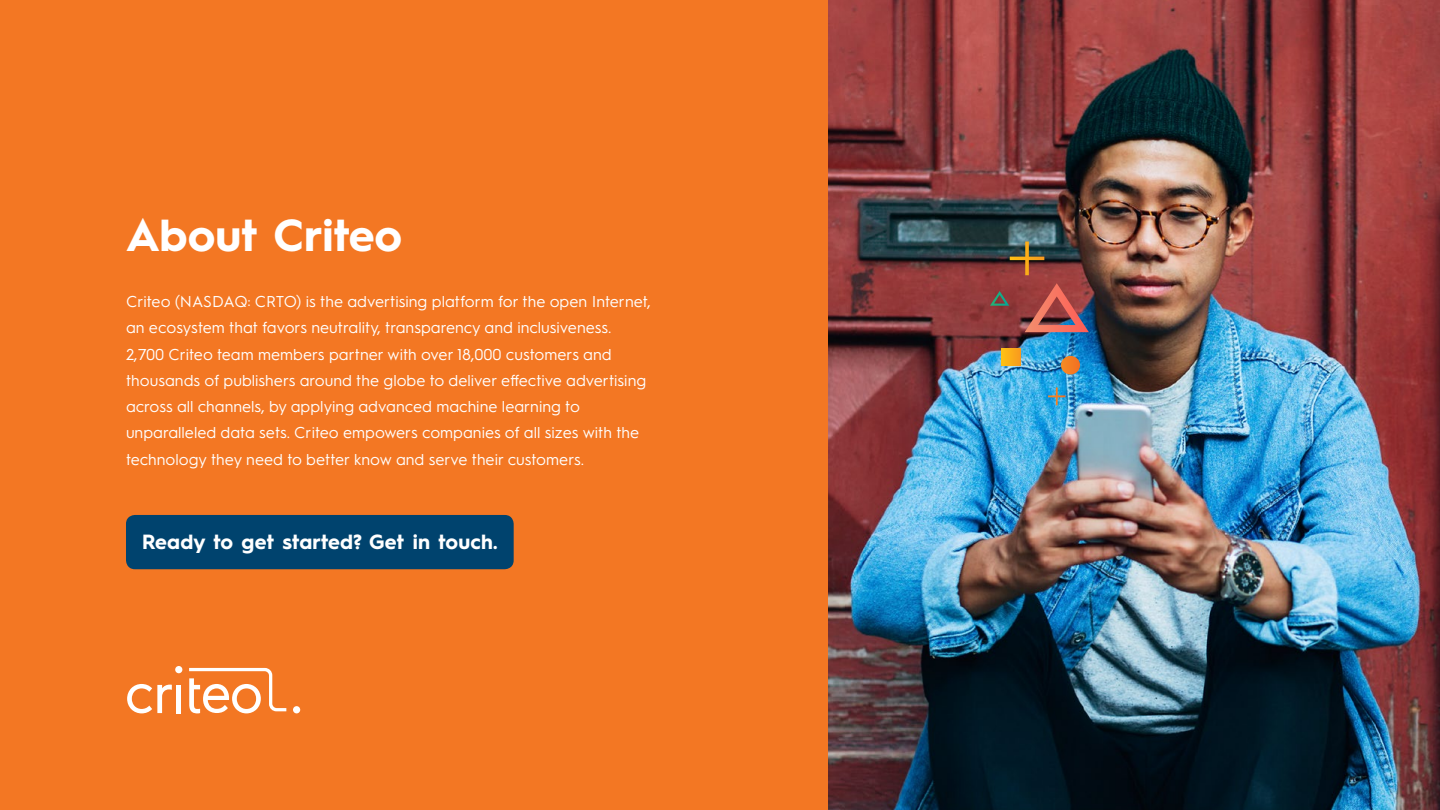
<style>
.page{position:relative;width:1440px;height:810px;background:#fff}
.page>*{position:absolute;margin:0;border:0;box-sizing:border-box;transform-origin:0 0}
.t1{font:700 45px "Hurme Geometric Sans 1";color:#fff}
.t2{font:700 20.62px "Hurme Geometric Sans 1";letter-spacing:.01em;color:#fff}
.t3{font:15.75px/26.2px "Hurme Geometric Sans 1";color:#fff}
</style>
<div class="page">
<div style="left:0;top:0;width:828px;height:810px;background:#f37723"></div>
<div style="left:126px;top:515px;width:388px;height:54px;background:#00436e;border-radius:9px"></div>
<div style="left:176px;top:685px;width:5px;height:28px;background:#fff"></div>
<svg style="left:127px;top:684px;width:45px;height:29px"></svg>
<div style="left:175px;top:666px;width:7px;height:7px;background:#fff;border-radius:50%"></div>
<div style="left:293px;top:706px;width:7px;height:7px;background:#fff;border-radius:50%"></div>
<svg style="left:189px;top:668px;width:97px;height:45px"></svg>
<img style="left:828px;top:0;width:612px;height:810px">
<svg style="left:1025px;top:283px;width:64px;height:49px;background:#a8514f"></svg>
<svg style="left:1010px;top:242px;width:34px;height:33px"></svg>
<svg style="left:1002px;top:348px;width:18px;height:18px"></svg>
<svg style="left:1048px;top:387px;width:17px;height:18px"></svg>
<svg style="left:1061px;top:356px;width:19px;height:19px"></svg>
<svg style="left:990px;top:291px;width:19px;height:15px"></svg>
<h1 class="t1" style="left:126px;top:203px;width:278px">About Criteo</h1>
<p class="t3" style="left:126px;top:287px;width:526px">Criteo (NASDAQ: CRTO) is the advertising platform for the open Internet, an ecosystem that favors neutrality, transparency and inclusiveness.<br>2,700 Criteo team members partner with over 18,000 customers and thousands of publishers around the globe to deliver effective advertising across all channels, by applying advanced machine learning to unparalleled data sets. Criteo empowers companies of all sizes with the technology they need to better know and serve their customers.</p>
<h2 class="t2" style="left:142px;top:527px;width:357px">Ready to get started? Get in touch.</h2>
</div>
